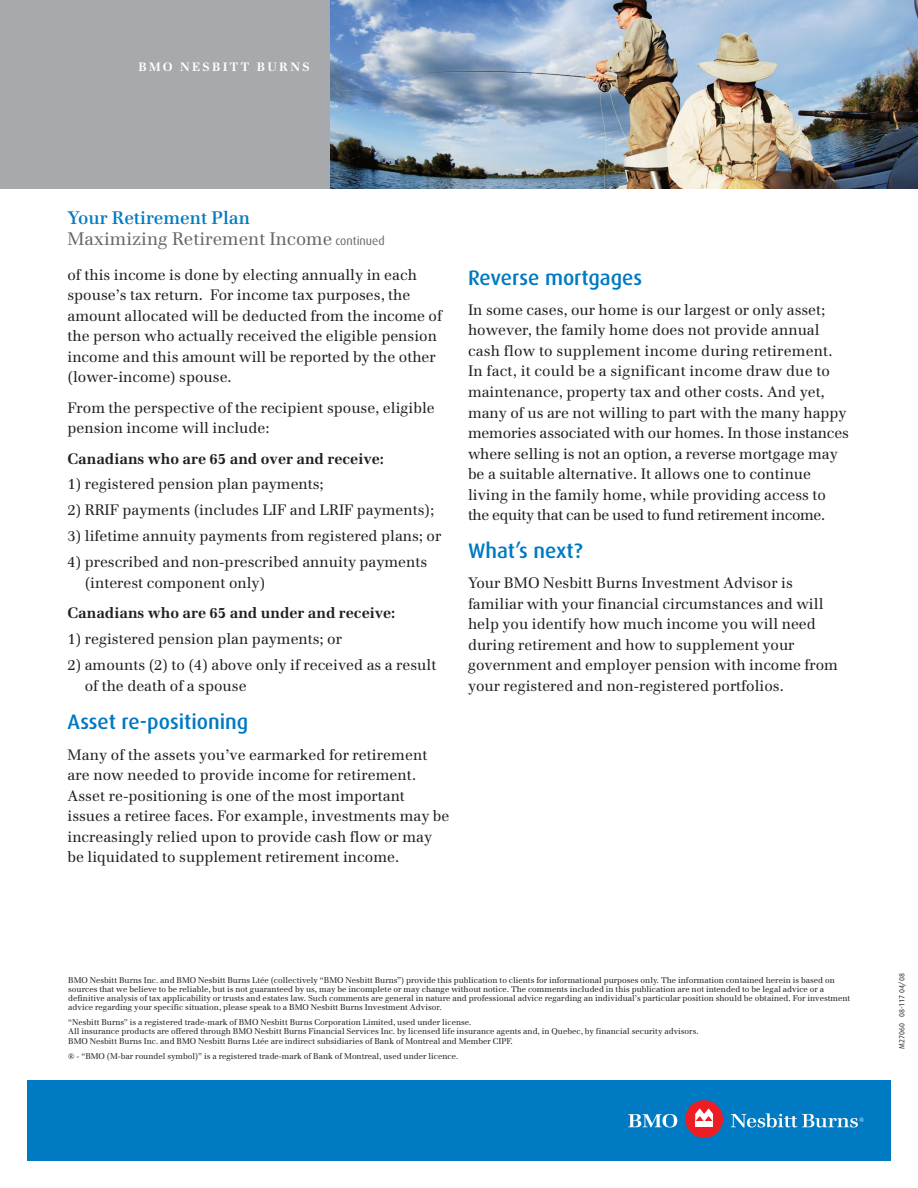
<style>
.page{position:relative;width:918px;height:1188px;background:#fff}
.page>*{position:absolute;margin:0;border:0;box-sizing:border-box;transform-origin:0 0}
.t1{font:500 21px "Kcpphv Dax";color:#0079c2}
.t2{font:18px "Mgsgcc Emona";color:#686767}
.t3{font:600 18px "Wjjtvy Emona";color:#007bc3}
.t4{font:15px/20.5px "Mgsgcc Emona";color:#231f20}
.t5{font:700 15px "Ltjmpm Emona";color:#231f20}
.t6{font:700 12px "Ltjmpm Emona";color:#fff}
.t7{font:8.25px/9px "Mgsgcc Emona";color:#231f20}
.t8{font:7.5px "Wkcxsd Dax";color:#231f20}
.s1{font-family:"Wkcxsd Dax";font-size:12px}
</style>
<div class="page">
<div style="left:0;top:0;width:351px;height:189px;background:#a8a9ad"></div>
<img style="left:331px;top:0;width:587px;height:189px">
<div style="left:27px;top:1080px;width:864px;height:81px;background:#007bc3"></div>
<div style="left:685px;top:1100px;width:38px;height:38px;background:#ee1d23;border-radius:50%"></div>
<div style="left:695px;top:1122px;width:18px;height:5px;background:#fff"></div>
<svg style="left:695px;top:1109px;width:18px;height:13px"></svg>
<svg style="left:628px;top:1114px;width:49px;height:13px"></svg>
<svg style="left:731px;top:1113px;width:133px;height:14px"></svg>
<p class="t6" style="left:138px;top:60px;width:173px">B M O N E S B I T T B U R N S</p>
<p class="t3" style="left:68px;top:207px;width:184px">Your Retirement Plan</p>
<p class="t2" style="left:67px;top:228px;width:319px">Maximizing Retirement Income <span class="s1">continued</span></p>
<p class="t4" style="left:68px;top:264px;width:376px">of this income is done by electing annually in each spouse’s tax return. For income tax purposes, the amount allocated will be deducted from the income of the person who actually received the eligible pension income and this amount will be reported by the other (lower-income) spouse.</p>
<p class="t4" style="left:68px;top:397px;width:369px">From the perspective of the recipient spouse, eligible pension income will include:</p>
<p class="t5" style="left:68px;top:450px;width:318px">Canadians who are 65 and over and receive:</p>
<p class="t4" style="left:68px;top:474px;width:258px">1) registered pension plan payments;</p>
<p class="t4" style="left:68px;top:500px;width:368px">2) RRIF payments (includes LIF and LRIF payments);</p>
<p class="t4" style="left:68px;top:526px;width:375px">3) lifetime annuity payments from registered plans; or</p>
<p class="t4" style="left:85px;top:552px;width:344px;text-indent:-17px">4) prescribed and non-prescribed annuity payments (interest component only)</p>
<p class="t5" style="left:68px;top:604px;width:329px">Canadians who are 65 and under and receive:</p>
<p class="t4" style="left:68px;top:629px;width:276px">1) registered pension plan payments; or</p>
<p class="t4" style="left:85px;top:655px;width:353px;text-indent:-17px">2) amounts (2) to (4) above only if received as a result of the death of a spouse</p>
<h2 class="t1" style="left:68px;top:713px;width:182px">A sset re-positioning</h2>
<p class="t4" style="left:68px;top:744px;width:383px">Many of the assets you’ve earmarked for retirement are now needed to provide income for retirement.<br>Asset re-positioning is one of the most important issues a retiree faces. For example, investments may be increasingly relied upon to provide cash flow or may be liquidated to supplement retirement income.</p>
<h2 class="t1" style="left:468px;top:268px;width:176px">Reverse mortgages</h2>
<p class="t4" style="left:468px;top:299px;width:382px">In some cases, our home is our largest or only asset; however, the family home does not provide annual<br>c a s h f l o w t o s u p p l e m e n t i n c o m e d u r i n g r e t i r e m e n t .<br>I n f a c t , i t c o u l d b e a s i g n i f i c a n t i n c o m e d r a w d u e t o maintenance, property tax and other costs. And yet, many of us are not willing to part with the many happy memories associated with our homes. In those instances where selling is not an option, a reverse mortgage may be a suitable alternative. It allows one to continue living in the family home, while providing access to the equity that can be used to fund retirement income.</p>
<h2 class="t1" style="left:468px;top:541px;width:116px">What ’s next?</h2>
<p class="t4" style="left:468px;top:573px;width:372px">Your BMO Nesbitt Burns Investment Advisor is familiar with your financial circumstances and will help you identify how much income you will need during retirement and how to supplement your government and employer pension with income from your registered and non-registered portfolios.</p>
<p class="t7" style="left:68px;top:976px;width:784px">BMO Nesbitt Burns Inc. and BMO Nesbitt Burns Ltée (collectively “BMO Nesbitt Burns”) provide this publication to clients for informational purposes only. The information contained herein is based on sources that we believe to be reliable, but is not guaranteed by us, may be incomplete or may change without notice. The comments included in this publication are not intended to be legal advice or a definitive analysis of tax applicability or trusts and estates law. Such comments are general in nature and professional advice regarding an individual’s particular position should be obtained. For investment advice regarding your specific situation, please speak to a BMO Nesbitt Burns Investment Advisor.</p>
<p class="t7" style="left:68px;top:1018px;width:405px">“Nesbitt Burns” is a registered trade-mark of BMO Nesbitt Burns Corporation Limited, used under license.</p>
<p class="t7" style="left:68px;top:1027px;width:632px">All insurance products are offered through BMO Nesbitt Burns Financial Ser vices Inc. by licensed life insurance agents and, in Quebec, by financial security advisors.</p>
<p class="t7" style="left:68px;top:1037px;width:446px">BMO Nesbitt Burns Inc. and BMO Nesbitt Burns Ltée are indirect subsidiaries of Bank of Montreal and Member CIPF.</p>
<p class="t7" style="left:68px;top:1052px;width:392px">® - “BMO (M-bar roundel symbol)” is a registered trade-mark of Bank of Montreal, used under licence.</p>
<p class="t8" style="left:899px;top:1049px;width:77px;rotate:-90deg">M27060 08-117 04/08</p>
</div>
